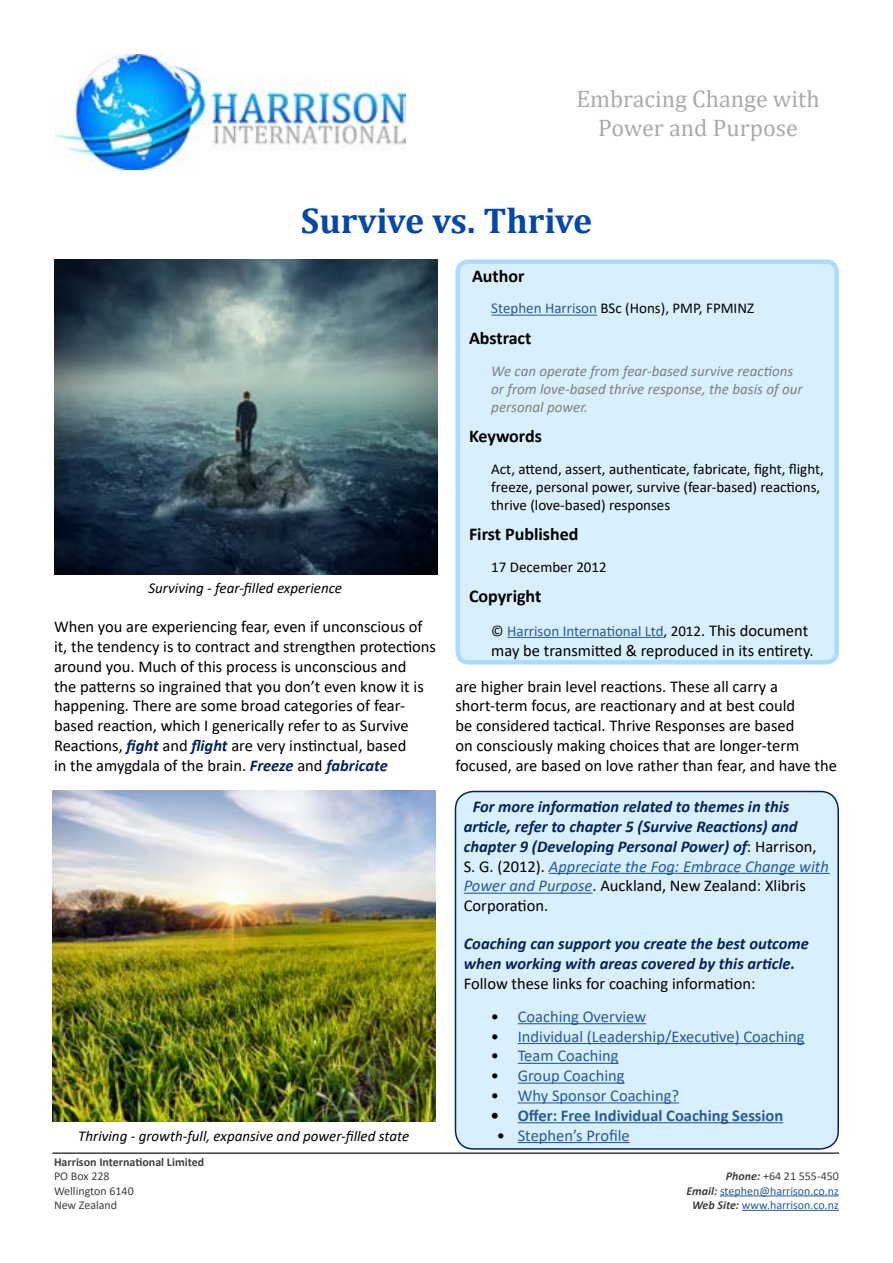
<style>
.page{position:relative;width:893px;height:1263px;background:#fff}
.page>*{position:absolute;margin:0;border:0;box-sizing:border-box;transform-origin:0 0}
.t1{font:700 36px "Cambria";color:#0546aa}
.t2{font:24px/28.8px "Cambria";color:#aaa;text-align:center}
.t3{font:700 18px "Calibri";color:#000}
.t4{font:16.5px/19.8px "Calibri";color:#000}
.t5{font:italic 700 16.5px/19.8px "Calibri";color:#05235a}
.t6{font:16.5px "Calibri";color:#275b9b}
.t7{font:700 16.5px "Calibri";color:#275b9b}
.t8{font:15px/18px "Calibri";color:#000}
.t9{font:italic 15px/18px "Calibri";color:#7f7f7f}
.t10{font:italic 15px "Calibri";color:#000}
.t11{font:15px "Calibri";color:#275b9b}
.t12{font:12px/14.4px "Calibri";color:#275b9b;text-align:right}
.t13{font:12px/14.4px "Calibri";color:#404040}
.t14{font:700 12px "Calibri";color:#404040}
.s1{font-weight:700;font-style:italic;color:#05235a}
.s2{color:#275b9b}
.s3{color:#000}
.s4{font-size:16.5px;color:#000}
.s5{font-weight:400;font-style:normal;color:#000}
.s6{font-weight:400;color:#275b9b}
.s7{font-weight:700;font-style:italic;color:#404040}
.s8{color:#404040}
</style>
<div class="page">
<img style="left:54px;top:54px;width:351px;height:115px">
<hr style="left:720px;top:1195px;width:119px;height:1px;background:#275b9b">
<hr style="left:742px;top:1210px;width:97px;height:1px;background:#275b9b">
<hr style="left:52px;top:1152px;width:787px;height:2px;background:#404040">
<div style="left:458px;top:262px;width:379px;height:400px;background:#d8effe;border-radius:10px"></div>
<hr style="left:491px;top:315px;width:106px;height:1px;background:#275b9b">
<hr style="left:507px;top:637px;width:157px;height:1px;background:#275b9b">
<div style="left:455px;top:259px;width:384px;height:405px;border:4px solid #aadcff;border-radius:10px"></div>
<img style="left:54px;top:259px;width:383px;height:315px">
<img style="left:52px;top:791px;width:384px;height:330px">
<div style="left:455px;top:791px;width:383px;height:358px;background:#d8effe;border-radius:18px"></div>
<hr style="left:549px;top:873px;width:281px;height:1px;background:#275b9b">
<hr style="left:464px;top:893px;width:128px;height:1px;background:#275b9b">
<hr style="left:518px;top:1023px;width:128px;height:1px;background:#275b9b">
<hr style="left:518px;top:1043px;width:287px;height:1px;background:#275b9b">
<hr style="left:518px;top:1063px;width:101px;height:1px;background:#275b9b">
<hr style="left:518px;top:1082px;width:107px;height:2px;background:#275b9b">
<hr style="left:518px;top:1102px;width:161px;height:1px;background:#275b9b">
<hr style="left:518px;top:1122px;width:265px;height:1px;background:#275b9b">
<hr style="left:518px;top:1142px;width:112px;height:1px;background:#275b9b">
<div style="left:455px;top:791px;width:384px;height:359px;border:2px solid #05235a;border-radius:18px"></div>
<h2 class="t2" style="left:576px;top:84px;width:245px">Embracing Change with<br>Power and Purpose</h2>
<h1 class="t1" style="left:301px;top:196px;width:293px">Survive vs. Thrive</h1>
<p class="t10" style="left:148px;top:578px;width:195px">Surviving - fear-filled experience</p>
<p class="t4" style="left:54px;top:616px;width:384px">When you are experiencing fear, even if unconscious of it, the tendency is to contract and strengthen protections around you. Much of this process is unconscious and<br>the patterns so ingrained that you don’t even know it is happening. There are some broad categories of fear&shy;based reaction, which I generically refer to as Survive Reactions, <span class="s1">fight</span> and <span class="s1">flight</span> are very instinctual, based<br>in the amygdala of the brain. <span class="s1">Freeze</span> and <span class="s1">fabricate</span></p>
<p class="t10" style="left:78px;top:1125px;width:332px">Thriving - growth-full, expansive and power-filled state</p>
<p class="t3" style="left:472px;top:263px;width:54px">Author</p>
<p class="t8" style="left:491px;top:299px;width:264px"><span class="s2">Stephen Harrison</span> BSc (Hons), PMP, FPMINZ</p>
<p class="t3" style="left:469px;top:325px;width:64px">Abstract</p>
<p class="t9" style="left:491px;top:361px;width:313px">We can operate from fear-based survive reactions or from love-based thrive response, the basis of our personal power.</p>
<p class="t3" style="left:469px;top:423px;width:75px">Keywords</p>
<p class="t8" style="left:491px;top:459px;width:334px">Act, attend, assert, authenticate, fabricate, fight, flight, freeze, personal power, survive (fear-based) reactions, thrive (love-based) responses</p>
<p class="t3" style="left:469px;top:522px;width:111px">First Published</p>
<p class="t8" style="left:491px;top:557px;width:117px">17 December 2012</p>
<p class="t3" style="left:469px;top:584px;width:74px">Copyright</p>
<p class="t11" style="left:491px;top:620px;width:318px"><span class="s3">©</span> Harrison International Ltd<span class="s3">, 2012</span><span class="s4">. This document</span></p>
<p class="t4" style="left:491px;top:640px;width:324px">may be transmitted &amp; reproduced in its entirety.</p>
<p class="t4" style="left:455px;top:676px;width:383px">are higher brain level reactions. These all carry a short-term focus, are reactionary and at best could<br>be considered tactical. Thrive Responses are based<br>on consciously making choices that are longer-term focused, are based on love rather than fear, and have the</p>
<p class="t5" style="left:464px;top:796px;width:367px;text-indent:9px">For more information related to themes in this article, refer to chapter 5 (Survive Reactions) and chapter 9 (Developing Personal Power) of<span class="s5">: Harrison, S. G. (2012).</span> <span class="s6">Appreciate the Fog: Embrace Change with Power and Purpose</span><span class="s5">. Auckland, New Zealand: Xlibris Corporation.</span></p>
<p class="t5" style="left:464px;top:933px;width:347px">Coaching can support you create the best outcome when working with areas covered by this article.</p>
<p class="t4" style="left:464px;top:973px;width:293px">Follow these links for coaching information:</p>
<p class="t6" style="left:491px;top:1005px;width:157px"><span class="s3">•</span> Coaching Overview</p>
<p class="t6" style="left:491px;top:1025px;width:315px"><span class="s3">•</span> Individual (Leadership/Executive) Coaching</p>
<p class="t6" style="left:491px;top:1044px;width:129px"><span class="s3">•</span> Team Coaching</p>
<p class="t6" style="left:491px;top:1064px;width:135px"><span class="s3">•</span> Group Coaching</p>
<p class="t6" style="left:491px;top:1084px;width:190px"><span class="s3">•</span> Why Sponsor Coaching?</p>
<p class="t7" style="left:491px;top:1104px;width:294px"><span class="s3">•</span> Offer: Free Individual Coaching Session</p>
<p class="t6" style="left:497px;top:1124px;width:134px"><span class="s3">•</span> Stephen’s Profile</p>
<p class="t14" style="left:54px;top:1153px;width:152px">Harrison International Limited</p>
<p class="t13" style="left:54px;top:1169px;width:81px">PO Box 228<br>Wellington 6140<br>New Zealand</p>
<p class="t12" style="left:686px;top:1169px;width:154px"><span class="s7">Phone:</span> <span class="s8">+64 21 555-450<br></span><span class="s7">Email:</span> stephen@harrison.co.nz<br><span class="s7">Web Site:</span> www.harrison.co.nz</p>
</div>
